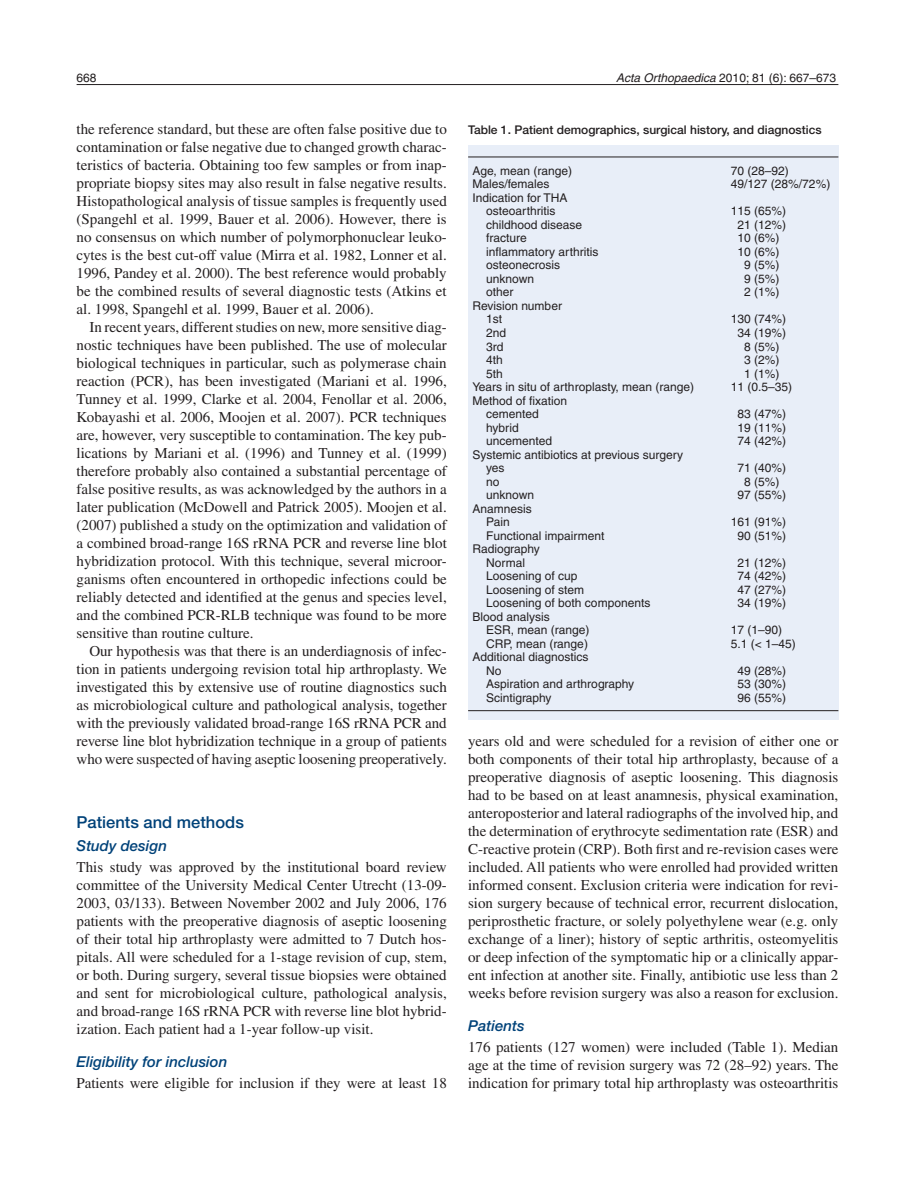
<style>
.page{position:relative;width:915px;height:1191px;background:#fff}
.page>*{position:absolute;margin:0;border:0;box-sizing:border-box;transform-origin:0 0}
._2-Rubrik{font:500 16.5px "Helvetica Neue";color:#004279}
._5-Brödtext{font:15px/18px "Times";color:#231f20;text-align:justify}
._4-Brödstart{font:15px/18px "Times";color:#231f20;text-align:justify}
._3-Underrubrik{font:italic 500 15px "Helvetica Neue";color:#004279}
.Tabelltext{font:12px "Helvetica";color:#231f20}
._9-Tabellhuvud{font:500 12px "Helvetica Neue";color:#231f20}
.s1{font-style:italic}
</style>
<div class="page">
<hr style="left:77px;top:84px;width:761px;height:1px;background:#231f20">
<div style="left:468px;top:145px;width:370px;height:575px;background:#e8eef8"></div>
<hr style="left:468px;top:157px;width:370px;height:1px;background:#231f20">
<hr style="left:468px;top:710px;width:370px;height:1px;background:#231f20">
<p class="Tabelltext" style="left:77px;top:71px;width:22px">668</p>
<p class="Tabelltext" style="left:615px;top:71px;width:222px"><span class="s1">Acta Orthopaedica</span> 2010; 81 (6): 667–673</p>
<p class="_5-Brödtext" style="left:77px;top:119px;width:371px">the reference standard, but these are often false positive due to contamination or false negative due to changed growth charac&shy;teristics of bacteria. Obtaining too few samples or from inap&shy;propriate biopsy sites may also result in false negative results.<br>Histopathological analysis of tissue samples is frequently used (Spangehl et al. 1999, Bauer et al. 2006). However, there is no consensus on which number of polymorphonuclear leuko&shy;cytes is the best cut-off value (Mirra et al. 1982, Lonner et al.<br>1996, Pandey et al. 2000). The best reference would probably be the combined results of several diagnostic tests (Atkins et al. 1998, Spangehl et al. 1999, Bauer et al. 2006).</p>
<p class="_5-Brödtext" style="left:77px;top:317px;width:371px;text-indent:13px">In recent years, different studies on new, more sensitive diag&shy;nostic techniques have been published. The use of molecular biological techniques in particular, such as polymerase chain reaction (PCR), has been investigated (Mariani et al. 1996, Tunney et al. 1999, Clarke et al. 2004, Fenollar et al. 2006, Kobayashi et al. 2006, Moojen et al. 2007). PCR techniques are, however, very susceptible to contamination. The key pub&shy;lications by Mariani et al. (1996) and Tunney et al. (1999) therefore probably also contained a substantial percentage of false positive results, as was acknowledged by the authors in a later publication (McDowell and Patrick 2005). Moojen et al. (2007) published a study on the optimization and validation of a combined broad-range 16S rRNA PCR and reverse line blot hybridization protocol. With this technique, several microor&shy;ganisms often encountered in orthopedic infections could be reliably detected and identified at the genus and species level, and the combined PCR-RLB technique was found to be more sensitive than routine culture.</p>
<p class="_5-Brödtext" style="left:77px;top:641px;width:371px;text-indent:13px">Our hypothesis was that there is an underdiagnosis of infec&shy;tion in patients undergoing revision total hip arthroplasty. We investigated this by extensive use of routine diagnostics such as microbiological culture and pathological analysis, together with the previously validated broad-range 16S rRNA PCR and reverse line blot hybridization technique in a group of patients who were suspected of having aseptic loosening preoperatively.</p>
<p class="_9-Tabellhuvud" style="left:468px;top:123px;width:355px">Table 1. Patient demographics, surgical history, and diagnostics</p>
<p class="Tabelltext" style="left:472px;top:164px;width:101px">Age, mean (range)</p>
<p class="Tabelltext" style="left:730px;top:164px;width:60px">70 (28–92)</p>
<p class="Tabelltext" style="left:472px;top:177px;width:78px">Males/females</p>
<p class="Tabelltext" style="left:730px;top:177px;width:101px">49/127 (28%/72%)</p>
<p class="Tabelltext" style="left:472px;top:191px;width:97px">Indication for THA</p>
<p class="Tabelltext" style="left:486px;top:204px;width:71px">osteoarthritis</p>
<p class="Tabelltext" style="left:730px;top:204px;width:57px">115 (65%)</p>
<p class="Tabelltext" style="left:486px;top:218px;width:98px">childhood disease</p>
<p class="Tabelltext" style="left:737px;top:218px;width:50px">21 (12%)</p>
<p class="Tabelltext" style="left:486px;top:231px;width:42px">fracture</p>
<p class="Tabelltext" style="left:737px;top:231px;width:44px">10 (6%)</p>
<p class="Tabelltext" style="left:486px;top:245px;width:114px">inflammatory arthritis</p>
<p class="Tabelltext" style="left:737px;top:245px;width:44px">10 (6%)</p>
<p class="Tabelltext" style="left:486px;top:258px;width:76px">osteonecrosis</p>
<p class="Tabelltext" style="left:744px;top:258px;width:37px">9 (5%)</p>
<p class="Tabelltext" style="left:486px;top:272px;width:49px">unknown</p>
<p class="Tabelltext" style="left:744px;top:272px;width:37px">9 (5%)</p>
<p class="Tabelltext" style="left:486px;top:285px;width:29px">other</p>
<p class="Tabelltext" style="left:744px;top:285px;width:37px">2 (1%)</p>
<p class="Tabelltext" style="left:472px;top:299px;width:91px">Revision number</p>
<p class="Tabelltext" style="left:486px;top:312px;width:18px">1st</p>
<p class="Tabelltext" style="left:730px;top:312px;width:57px">130 (74%)</p>
<p class="Tabelltext" style="left:486px;top:326px;width:22px">2nd</p>
<p class="Tabelltext" style="left:737px;top:326px;width:50px">34 (19%)</p>
<p class="Tabelltext" style="left:486px;top:339px;width:19px">3rd</p>
<p class="Tabelltext" style="left:744px;top:339px;width:37px">8 (5%)</p>
<p class="Tabelltext" style="left:486px;top:353px;width:18px">4th</p>
<p class="Tabelltext" style="left:744px;top:353px;width:37px">3 (2%)</p>
<p class="Tabelltext" style="left:486px;top:366px;width:18px">5th</p>
<p class="Tabelltext" style="left:744px;top:366px;width:37px">1 (1%)</p>
<p class="Tabelltext" style="left:472px;top:380px;width:223px">Years in situ of arthroplasty, mean (range)</p>
<p class="Tabelltext" style="left:730px;top:380px;width:63px">11 (0.5–35)</p>
<p class="Tabelltext" style="left:472px;top:393px;width:96px">Method of fixation</p>
<p class="Tabelltext" style="left:486px;top:407px;width:54px">cemented</p>
<p class="Tabelltext" style="left:737px;top:407px;width:50px">83 (47%)</p>
<p class="Tabelltext" style="left:486px;top:420px;width:34px">hybrid</p>
<p class="Tabelltext" style="left:737px;top:420px;width:50px">19 (11%)</p>
<p class="Tabelltext" style="left:486px;top:434px;width:68px">uncemented</p>
<p class="Tabelltext" style="left:737px;top:434px;width:50px">74 (42%)</p>
<p class="Tabelltext" style="left:472px;top:447px;width:212px">Systemic antibiotics at previous surgery</p>
<p class="Tabelltext" style="left:486px;top:461px;width:20px">yes</p>
<p class="Tabelltext" style="left:737px;top:461px;width:50px">71 (40%)</p>
<p class="Tabelltext" style="left:486px;top:474px;width:15px">no</p>
<p class="Tabelltext" style="left:744px;top:474px;width:37px">8 (5%)</p>
<p class="Tabelltext" style="left:486px;top:488px;width:49px">unknown</p>
<p class="Tabelltext" style="left:737px;top:488px;width:50px">97 (55%)</p>
<p class="Tabelltext" style="left:472px;top:501px;width:61px">Anamnesis</p>
<p class="Tabelltext" style="left:486px;top:515px;width:25px">Pain</p>
<p class="Tabelltext" style="left:730px;top:515px;width:57px">161 (91%)</p>
<p class="Tabelltext" style="left:486px;top:528px;width:120px">Functional impairment</p>
<p class="Tabelltext" style="left:737px;top:528px;width:50px">90 (51%)</p>
<p class="Tabelltext" style="left:472px;top:542px;width:69px">Radiography</p>
<p class="Tabelltext" style="left:486px;top:555px;width:40px">Normal</p>
<p class="Tabelltext" style="left:737px;top:555px;width:50px">21 (12%)</p>
<p class="Tabelltext" style="left:486px;top:569px;width:93px">Loosening of cup</p>
<p class="Tabelltext" style="left:737px;top:569px;width:50px">74 (42%)</p>
<p class="Tabelltext" style="left:486px;top:582px;width:100px">Loosening of stem</p>
<p class="Tabelltext" style="left:737px;top:582px;width:50px">47 (27%)</p>
<p class="Tabelltext" style="left:486px;top:596px;width:166px">Loosening of both components</p>
<p class="Tabelltext" style="left:737px;top:596px;width:50px">34 (19%)</p>
<p class="Tabelltext" style="left:472px;top:609px;width:79px">Blood analysis</p>
<p class="Tabelltext" style="left:486px;top:623px;width:105px">ESR, mean (range)</p>
<p class="Tabelltext" style="left:730px;top:623px;width:53px">17 (1–90)</p>
<p class="Tabelltext" style="left:486px;top:636px;width:103px">CRP, mean (range)</p>
<p class="Tabelltext" style="left:730px;top:636px;width:67px">5.1 (&lt; 1–45)</p>
<p class="Tabelltext" style="left:472px;top:650px;width:118px">Additional diagnostics</p>
<p class="Tabelltext" style="left:486px;top:663px;width:17px">No</p>
<p class="Tabelltext" style="left:737px;top:663px;width:50px">49 (28%)</p>
<p class="Tabelltext" style="left:486px;top:677px;width:149px">Aspiration and arthrography</p>
<p class="Tabelltext" style="left:737px;top:677px;width:50px">53 (30%)</p>
<p class="Tabelltext" style="left:486px;top:690px;width:67px">Scintigraphy</p>
<p class="Tabelltext" style="left:737px;top:690px;width:50px">96 (55%)</p>
<p class="_4-Brödstart" style="left:468px;top:731px;width:371px">years old and were scheduled for a revision of either one or both components of their total hip arthroplasty, because of a preoperative diagnosis of aseptic loosening. This diagnosis had to be based on at least anamnesis, physical examination, anteroposterior and lateral radiographs of the involved hip, and the determination of erythrocyte sedimentation rate (ESR) and C-reactive protein (CRP). Both first and re-revision cases were included. All patients who were enrolled had provided written informed consent. Exclusion criteria were indication for revi&shy;sion surgery because of technical error, recurrent dislocation, periprosthetic fracture, or solely polyethylene wear (e.g. only exchange of a liner); history of septic arthritis, osteomyelitis or deep infection of the symptomatic hip or a clinically appar&shy;ent infection at another site. Finally, antibiotic use less than 2 weeks before revision surgery was also a reason for exclusion.</p>
<p class="_3-Underrubrik" style="left:468px;top:1016px;width:58px">Patients</p>
<p class="_4-Brödstart" style="left:468px;top:1037px;width:371px">176 patients (127 women) were included (Table 1). Median age at the time of revision surgery was 72 (28–92) years. The indication for primary total hip arthroplasty was osteoarthritis</p>
<p class="_2-Rubrik" style="left:77px;top:812px;width:169px">Patients and methods</p>
<p class="_3-Underrubrik" style="left:77px;top:836px;width:92px">Study design</p>
<p class="_4-Brödstart" style="left:77px;top:857px;width:371px">This study was approved by the institutional board review committee of the University Medical Center Utrecht (13-09- 2003, 03/133). Between November 2002 and July 2006, 176 patients with the preoperative diagnosis of aseptic loosening of their total hip arthroplasty were admitted to 7 Dutch hos&shy;pitals. All were scheduled for a 1-stage revision of cup, stem, or both. During surgery, several tissue biopsies were obtained and sent for microbiological culture, pathological analysis, and broad-range 16S rRNA PCR with reverse line blot hybrid&shy;ization. Each patient had a 1-year follow-up visit.</p>
<p class="_3-Underrubrik" style="left:77px;top:1052px;width:152px">Eligibility for inclusion</p>
<p class="_4-Brödstart" style="left:77px;top:1073px;width:371px">Patients were eligible for inclusion if they were at least 18</p>
</div>
